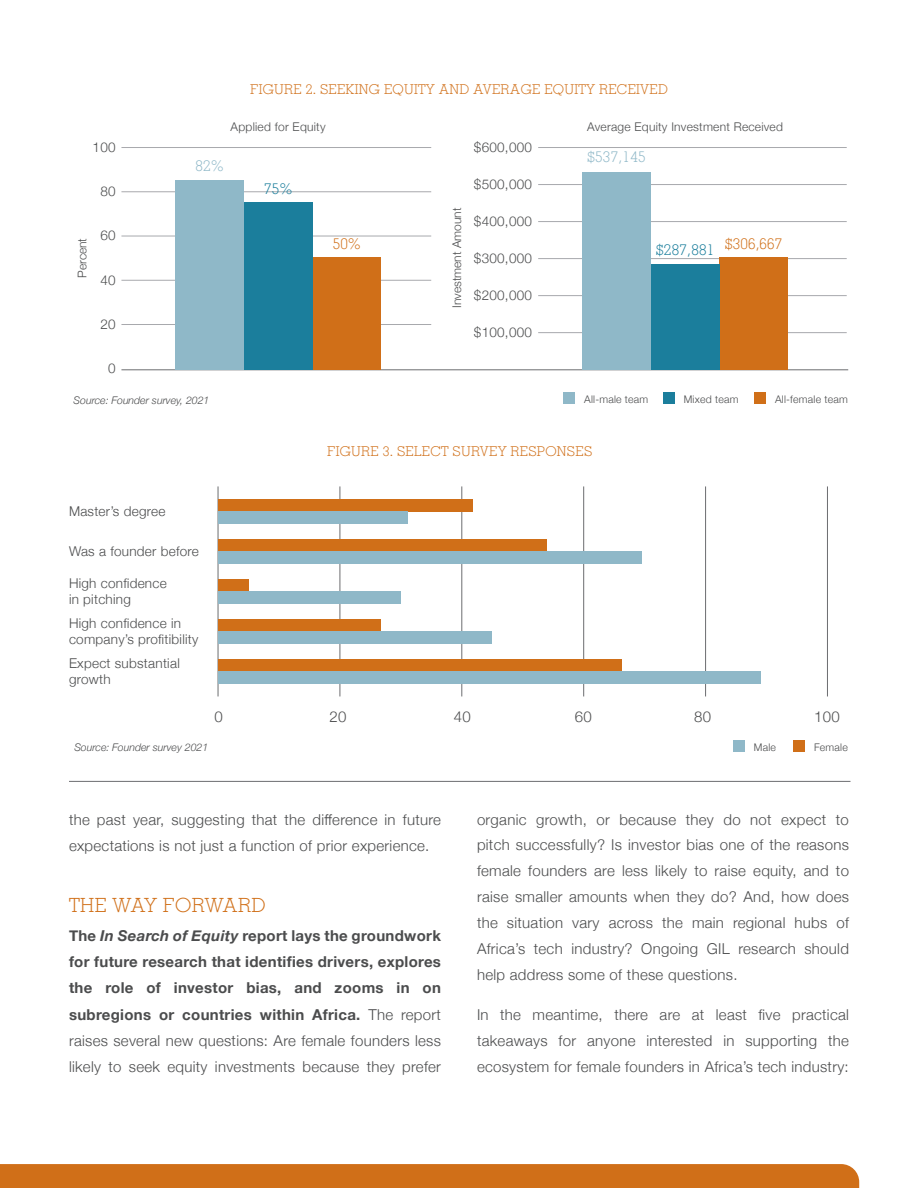
<style>
.page{position:relative;width:918px;height:1188px;background:#fff}
.page>*{position:absolute;margin:0;border:0;box-sizing:border-box;transform-origin:0 0}
.Subhead{font:300 19.5px "Memphis LT Pro";letter-spacing:.02em;color:#d06f18}
.paragraph{font:300 15px/25.8px "Helvetica Neue";letter-spacing:.02em;color:#4b4c4d;text-align:justify}
.paragraph-2{font:700 15px/26.2px "Helvetica Neue";letter-spacing:.02em;color:#4b4c4d;text-align:justify}
.t1{font:300 15px "Memphis LT Pro";letter-spacing:.02em;color:#8fb8c8}
.t2{font:300 15px "Memphis LT Pro";letter-spacing:.01em;color:#d06f18}
.t3{font:300 15px "Memphis LT Pro";letter-spacing:.02em;color:#1b7e9c}
.t4{font:300 13.5px/16.5px "Helvetica Neue";letter-spacing:.02em;color:#4b4c4d}
.Sub-subhead{font:300 13.5px "Memphis LT Pro";letter-spacing:.02em;color:#d06f18}
.t5{font:300 12px "Helvetica Neue";letter-spacing:.02em;color:#4b4c4d}
.t6{font:300 12px "Helvetica Neue";color:#4b4c4d}
.t7{font:italic 300 10.5px "Helvetica Neue";color:#4b4c4d}
.t8{font:300 10.5px "Helvetica Neue";letter-spacing:.02em;color:#4b4c4d}
.s1{font-style:italic}
.s2{font-weight:300}
</style>
<div class="page">
<div style="left:0;top:1164px;width:859px;height:24px;background:#d06f18"></div>
<hr style="left:69px;top:781px;width:781px;height:1px;background:#6c6d70">
<div style="left:793px;top:740px;width:12px;height:11px;background:#d06f18"></div>
<div style="left:733px;top:740px;width:11px;height:11px;background:#8fb8c8"></div>
<hr style="left:121px;top:324px;width:310px;height:1px;background:#a8a9ad">
<hr style="left:538px;top:295px;width:309px;height:1px;background:#a8a9ad">
<hr style="left:538px;top:332px;width:309px;height:1px;background:#a8a9ad">
<hr style="left:121px;top:280px;width:310px;height:1px;background:#a8a9ad">
<hr style="left:538px;top:258px;width:309px;height:1px;background:#a8a9ad">
<hr style="left:121px;top:236px;width:310px;height:1px;background:#a8a9ad">
<hr style="left:538px;top:221px;width:309px;height:1px;background:#a8a9ad">
<hr style="left:121px;top:192px;width:310px;height:1px;background:#a8a9ad">
<hr style="left:538px;top:184px;width:309px;height:1px;background:#a8a9ad">
<hr style="left:121px;top:147px;width:310px;height:1px;background:#a8a9ad">
<hr style="left:538px;top:147px;width:309px;height:1px;background:#a8a9ad">
<hr style="left:121px;top:370px;width:727px;height:1px;background:#6c6d70">
<div style="left:754px;top:393px;width:12px;height:11px;background:#d06f18"></div>
<div style="left:663px;top:393px;width:11px;height:11px;background:#1b7e9c"></div>
<div style="left:563px;top:393px;width:12px;height:11px;background:#8fb8c8"></div>
<div style="left:175px;top:180px;width:69px;height:190px;background:#8fb8c8"></div>
<div style="left:312px;top:257px;width:69px;height:113px;background:#d06f18"></div>
<div style="left:244px;top:203px;width:68px;height:167px;background:#1b7e9c"></div>
<div style="left:582px;top:172px;width:69px;height:198px;background:#8fb8c8"></div>
<div style="left:719px;top:257px;width:69px;height:113px;background:#d06f18"></div>
<div style="left:651px;top:264px;width:68px;height:106px;background:#1b7e9c"></div>
<hr style="left:218px;top:486px;width:1px;height:210px;background:#6c6d70">
<hr style="left:340px;top:486px;width:1px;height:210px;background:#6c6d70">
<hr style="left:462px;top:486px;width:1px;height:210px;background:#6c6d70">
<hr style="left:583px;top:486px;width:1px;height:210px;background:#6c6d70">
<hr style="left:705px;top:486px;width:1px;height:210px;background:#6c6d70">
<hr style="left:827px;top:486px;width:1px;height:210px;background:#6c6d70">
<div style="left:218px;top:499px;width:254px;height:12px;background:#d06f18"></div>
<div style="left:218px;top:511px;width:190px;height:13px;background:#8fb8c8"></div>
<div style="left:218px;top:619px;width:163px;height:13px;background:#d06f18"></div>
<div style="left:218px;top:631px;width:274px;height:13px;background:#8fb8c8"></div>
<div style="left:218px;top:659px;width:404px;height:13px;background:#d06f18"></div>
<div style="left:218px;top:672px;width:543px;height:12px;background:#8fb8c8"></div>
<div style="left:218px;top:539px;width:329px;height:12px;background:#d06f18"></div>
<div style="left:218px;top:551px;width:424px;height:13px;background:#8fb8c8"></div>
<div style="left:218px;top:579px;width:31px;height:12px;background:#d06f18"></div>
<div style="left:218px;top:591px;width:183px;height:13px;background:#8fb8c8"></div>
<p class="Sub-subhead" style="left:250px;top:81px;width:419px">FIGURE 2. SEEKING EQUITY AND AVERAGE EQUITY RECEIVED</p>
<p class="t5" style="left:231px;top:117px;width:96px">Applied for Equity</p>
<p class="t5" style="left:587px;top:117px;width:197px">Average Equity Investment Received</p>
<p class="t4" style="left:93px;top:138px;width:25px">100</p>
<p class="t4" style="left:474px;top:138px;width:60px">$600,000</p>
<p class="t4" style="left:100px;top:182px;width:17px">80</p>
<p class="t1" style="left:195px;top:157px;width:30px">82%</p>
<p class="t4" style="left:474px;top:175px;width:60px">$500,000</p>
<p class="t3" style="left:264px;top:179px;width:30px">75%</p>
<p class="t6" style="left:73px;top:278px;width:41px;rotate:-90deg">Percent</p>
<p class="t4" style="left:100px;top:226px;width:17px">60</p>
<p class="t4" style="left:100px;top:271px;width:17px">40</p>
<p class="t4" style="left:100px;top:315px;width:17px">20</p>
<p class="t4" style="left:108px;top:359px;width:9px">0</p>
<p class="t7" style="left:74px;top:392px;width:137px">Source: Founder survey, 2021</p>
<p class="t2" style="left:333px;top:235px;width:30px">50%</p>
<p class="t6" style="left:447px;top:308px;width:102px;rotate:-90deg">Investment Amount</p>
<p class="t4" style="left:474px;top:212px;width:60px">$400,000</p>
<p class="t4" style="left:474px;top:249px;width:60px">$300,000</p>
<p class="t4" style="left:474px;top:286px;width:60px">$200,000</p>
<p class="t4" style="left:474px;top:323px;width:60px">$100,000</p>
<p class="t1" style="left:587px;top:148px;width:60px">$537,145</p>
<p class="t3" style="left:656px;top:241px;width:60px">$287,881</p>
<p class="t2" style="left:725px;top:235px;width:59px">$306,667</p>
<p class="t8" style="left:584px;top:391px;width:66px">All-male team</p>
<p class="t8" style="left:684px;top:391px;width:56px">Mixed team</p>
<p class="t8" style="left:775px;top:391px;width:74px">All-female team</p>
<p class="Sub-subhead" style="left:327px;top:443px;width:267px">FIGURE 3. SELECT SURVEY RESPONSES</p>
<p class="t4" style="left:69px;top:502px;width:98px">Master’s degree</p>
<p class="t4" style="left:69px;top:542px;width:131px">Was a founder before</p>
<p class="t4" style="left:69px;top:574px;width:99px">High confidence in pitching</p>
<p class="t4" style="left:69px;top:614px;width:131px">High confidence in company’s profitibility</p>
<p class="t4" style="left:69px;top:654px;width:112px">Expect substantial growth</p>
<p class="paragraph" style="left:214px;top:702px;width:10px">0</p>
<p class="paragraph" style="left:329px;top:702px;width:18px">20</p>
<p class="paragraph" style="left:454px;top:702px;width:18px">40</p>
<p class="paragraph" style="left:575px;top:702px;width:18px">60</p>
<p class="paragraph" style="left:694px;top:702px;width:18px">80</p>
<p class="paragraph" style="left:814px;top:702px;width:27px">100</p>
<p class="t7" style="left:74px;top:739px;width:135px">Source: Founder survey 2021</p>
<p class="t8" style="left:754px;top:738px;width:24px">Male</p>
<p class="t8" style="left:814px;top:738px;width:35px">Female</p>
<p class="paragraph" style="left:69px;top:805px;width:374px;line-height:26.2px">the past year, suggesting that the difference in future expectations is not just a function of prior experience.</p>
<p class="Subhead" style="left:69px;top:893px;width:198px">THE WAY FORWARD</p>
<p class="paragraph-2" style="left:69px;top:923px;width:374px">The <span class="s1">In Search of Equity</span> report lays the groundwork for future research that identifies drivers, explores the role of investor bias, and zooms in on subregions or countries within Africa. <span class="s2">The report raises several new questions: Are female founders less likely to seek equity investments because they prefer</span></p>
<p class="paragraph" style="left:477px;top:805px;width:374px">organic growth, or because they do not expect to pitch successfully? Is investor bias one of the reasons female founders are less likely to raise equity, and to raise smaller amounts when they do? And, how does the situation vary across the main regional hubs of Africa’s tech industry? Ongoing GIL research should help address some of these questions.</p>
<p class="paragraph" style="left:477px;top:1001px;width:374px">In the meantime, there are at least five practical takeaways for anyone interested in supporting the ecosystem for female founders in Africa’s tech industry:</p>
</div>
